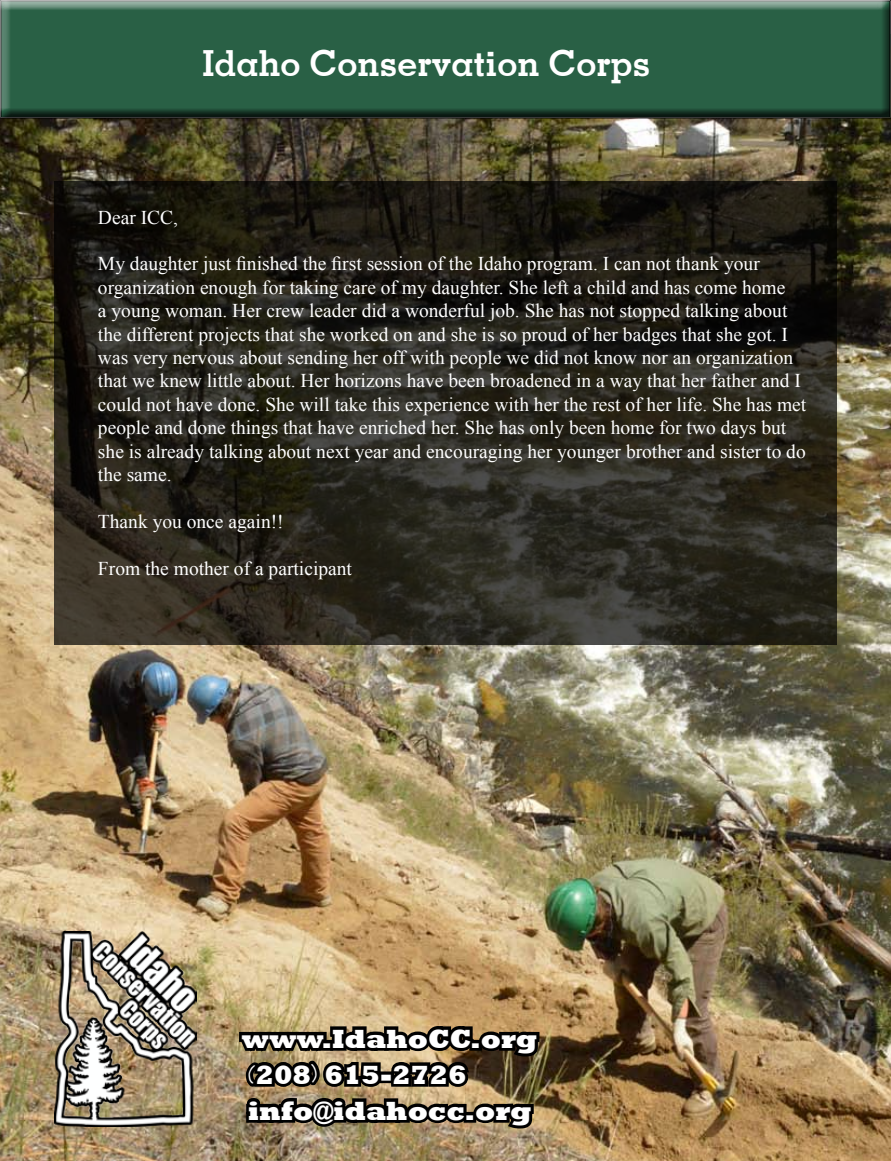
<style>
.page{position:relative;width:891px;height:1161px;background:#fff}
.page>*{position:absolute;margin:0;border:0;box-sizing:border-box;transform-origin:0 0}
.t1{font:700 36px "Memphis";color:#fff}
.t2{font:800 27px/36px "Rockwell";color:#fff}
.t3{font:19.5px/23.4px "Times New Roman";color:#fff}
</style>
<div class="page">
<img style="left:0;top:120px;width:891px;height:1040px">
<div style="left:0;top:0;width:891px;height:120px;background:#000;opacity:.75"></div>
<svg style="left:54px;top:182px;width:783px;height:463px;background:#26231b"></svg>
<img style="left:54px;top:932px;width:142px;height:194px">
<img style="left:236px;top:1023px;width:306px;height:138px">
<p class="t1" style="left:202px;top:41px;width:450px">Idaho Conservation Corps</p>
<p class="t3" style="left:98px;top:205px;width:82px">Dear ICC,</p>
<p class="t3" style="left:98px;top:252px;width:710px">My daughter just finished the first session of the Idaho program. I can not thank your organization enough for taking care of my daughter. She left a child and has come home<br>a young woman. Her crew leader did a wonderful job. She has not stopped talking about the different projects that she worked on and she is so proud of her badges that she got. I was very nervous about sending her off with people we did not know nor an organization that we knew little about. Her horizons have been broadened in a way that her father and I could not have done. She will take this experience with her the rest of her life. She has met people and done things that have enriched her. She has only been home for two days but she is already talking about next year and encouraging her younger brother and sister to do the same.</p>
<p class="t3" style="left:98px;top:509px;width:187px">Thank you once again!!</p>
<p class="t3" style="left:98px;top:556px;width:256px">From the mother of a participant</p>
<p class="t2" style="left:242px;top:1021px;width:297px">www.IdahoCC.org <sup>(</sup>208<sup>)</sup> 615-2726 info@idahocc.org</p>
</div>
